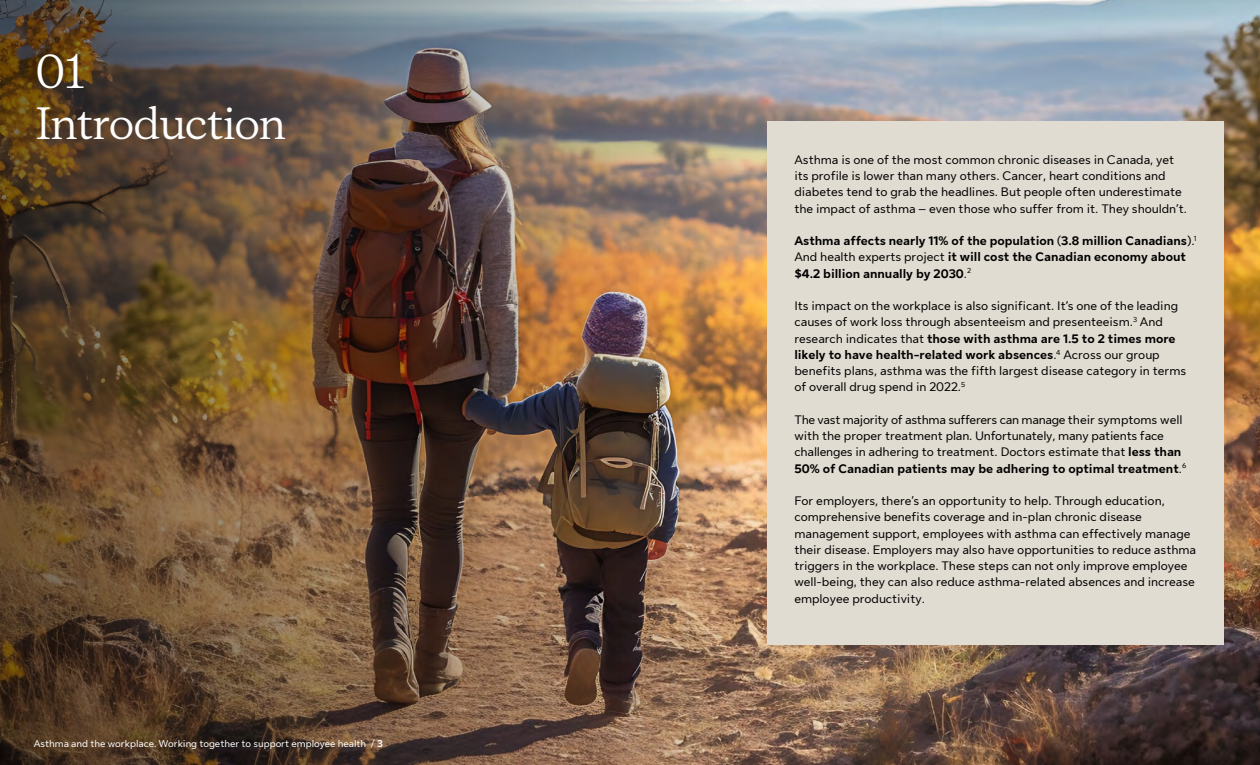
<style>
.page{position:relative;width:1260px;height:765px;background:#fff}
.page>*{position:absolute;margin:0;border:0;box-sizing:border-box;transform-origin:0 0}
.t1{font:47.5px "Sun Life New Display";color:#fff}
.t2{font:45px "Sun Life New Display";color:#fff}
.t3{font:12.5px/16.2px "Sun Life New Text";color:#000}
.t4{font:700 12.5px/16.2px "Sun Life New Text";color:#000}
.t5{font:10px "Sun Life New Text";color:#fff}
.s1{font-weight:700}
.s2{font-weight:400}
</style>
<div class="page">
<img style="left:0;top:0;width:1260px;height:765px">
<div style="left:768px;top:121px;width:456px;height:523px;background:#e1dcd1"></div>
<h1 class="t1" style="left:36px;top:39px;width:50px">01</h1>
<h2 class="t2" style="left:36px;top:93px;width:251px">Introduction</h2>
<p class="t5" style="left:34px;top:736px;width:351px">Asthma and the workplace. Working together to support employee health / <span class="s1">3</span></p>
<p class="t3" style="left:794px;top:151px;width:394px">Asthma is one of the most common chronic diseases in Canada, yet its profile is lower than many others. Cancer, heart conditions and diabetes tend to grab the headlines. But people often underestimate the impact of asthma – even those who suffer from it. They shouldn’t.</p>
<p class="t4" style="left:794px;top:232px;width:404px">Asthma affects nearly 11% of the population (3.8 million Canadians)<span class="s2">.</span><sup>1<br></sup><span class="s2">And health experts project</span> it will cost the Canadian economy about $4.2 billion annually by 2030<span class="s2">.</span><sup>2</sup></p>
<p class="t3" style="left:794px;top:297px;width:393px">Its impact on the workplace is also significant. It’s one of the leading causes of work loss through absenteeism and presenteeism.<sup>3</sup> And research indicates that <span class="s1">those with asthma are 1.5 to 2 times more likely to have health-related work absences</span>.<sup>4</sup> Across our group benefits plans, asthma was the fifth largest disease category in terms of overall drug spend in 2022.<sup>5</sup></p>
<p class="t3" style="left:794px;top:411px;width:393px">The vast majority of asthma sufferers can manage their symptoms well with the proper treatment plan. Unfortunately, many patients face challenges in adhering to treatment. Doctors estimate that <span class="s1">less than 50% of Canadian patients may be adhering to optimal treatment</span>.<sup>6</sup></p>
<p class="t3" style="left:794px;top:492px;width:403px">For employers, there’s an opportunity to help. Through education, comprehensive benefits coverage and in-plan chronic disease management support, employees with asthma can effectively manage their disease. Employers may also have opportunities to reduce asthma triggers in the workplace. These steps can not only improve employee well-being, they can also reduce asthma-related absences and increase employee productivity.</p>
</div>
